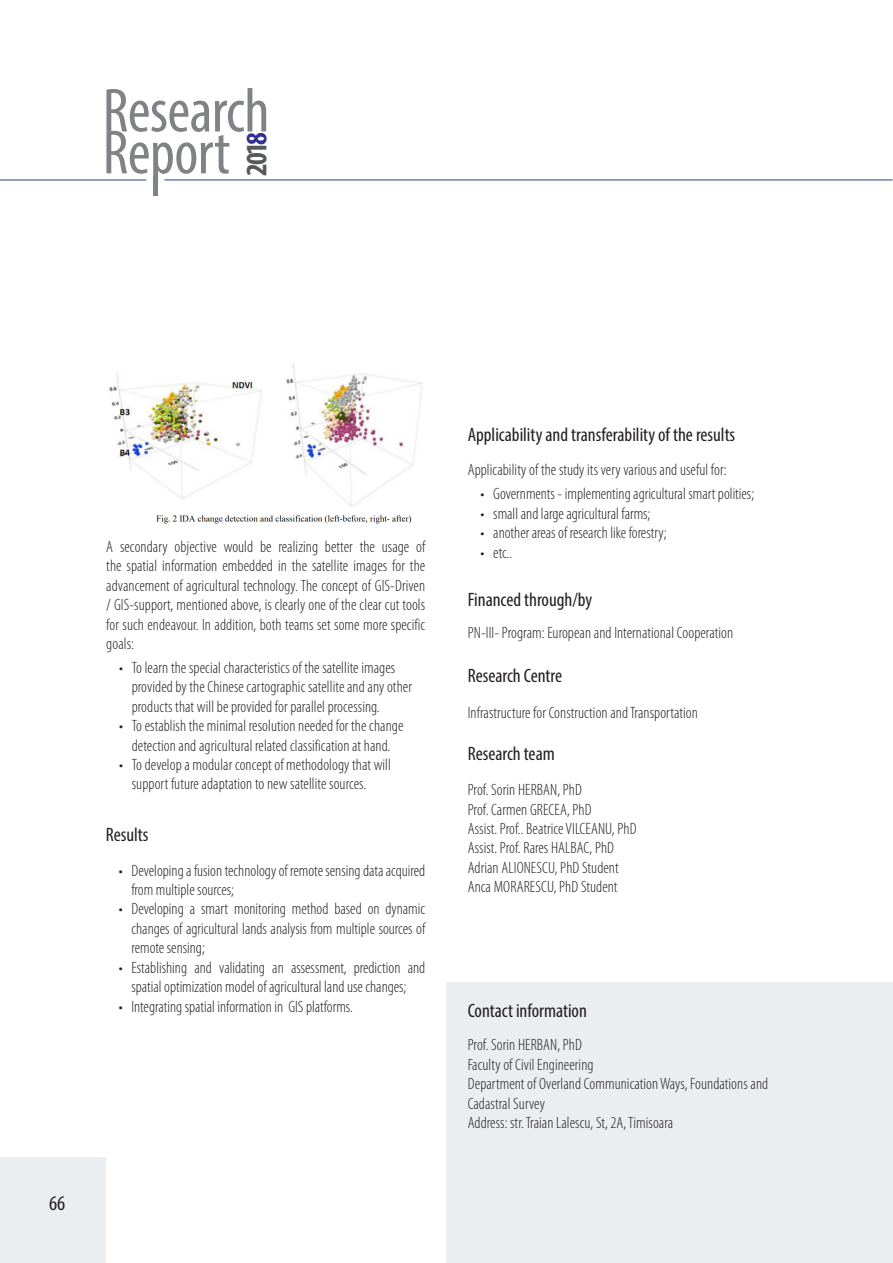
<style>
.page{position:relative;width:893px;height:1263px;background:#fff}
.page>*{position:absolute;margin:0;border:0;box-sizing:border-box;transform-origin:0 0}
.t1{font:condensed 62.7px "Myriad Pro";letter-spacing:-.01em;color:#808285}
.t2{font:700 condensed 29.85px "Myriad Pro";color:#57585a}
.t3{font:condensed 20.85px "Myriad Pro";color:#231f20}
.t4{font:condensed 19.5px "Myriad Pro";color:#231f20}
.Paragraph_Style_2{font:300 condensed 16.5px/19.5px "Myriad Pro";letter-spacing:.005em;color:#231f20}
.s1{color:#2e3092}
</style>
<div class="page">
<div style="left:0;top:1157px;width:106px;height:106px;background:#ebeef1"></div>
<div style="left:153px;top:178px;width:5px;height:18px;background:#808285"></div>
<hr style="left:0;top:180px;width:146px;height:1px;background:#253f8e">
<hr style="left:164px;top:180px;width:728px;height:1px;background:#253f8e">
<div style="left:446px;top:982px;width:447px;height:281px;background:#ebeef1"></div>
<img style="left:109px;top:363px;width:314px;height:161px">
<h1 class="t1" style="left:103px;top:73px;width:168px">Research</h1>
<h1 class="t1" style="left:103px;top:115px;width:129px">Report</h1>
<h2 class="t2" style="left:238px;top:176px;width:45px;rotate:-90deg">201<span class="s1">8</span></h2>
<p class="Paragraph_Style_2" style="left:106px;top:537px;width:320px;text-align:justify">A secondary objective would be realizing better the usage of the spatial information embedded in the satellite images for the advancement of agricultural technology. The concept of GIS-Driven / GIS-support, mentioned above, is clearly one of the clear cut tools for such endeavour. In addition, both teams set some more specific goals:</p>
<p class="Paragraph_Style_2" style="left:132px;top:658px;width:282px;text-indent:-13px">• To learn the special characteristics of the satellite images provided by the Chinese cartographic satellite and any other products that will be provided for parallel processing.</p>
<p class="Paragraph_Style_2" style="left:119px;top:716px;width:286px;text-align:center">• To establish the minimal resolution needed for the change detection and agricultural related classification at hand.</p>
<p class="Paragraph_Style_2" style="left:132px;top:755px;width:261px;text-indent:-13px">• To develop a modular concept of methodology that will support future adaptation to new satellite sources.</p>
<p class="t4" style="left:106px;top:823px;width:44px">Results</p>
<p class="Paragraph_Style_2" style="left:131px;top:861px;width:295px;text-indent:-13px">• Developing a fusion technology of remote sensing data acquired from multiple sources;</p>
<p class="Paragraph_Style_2" style="left:131px;top:900px;width:295px;text-align:justify;text-indent:-13px">• Developing a smart monitoring method based on dynamic changes of agricultural lands analysis from multiple sources of remote sensing;</p>
<p class="Paragraph_Style_2" style="left:119px;top:958px;width:308px;text-align:center">• Establishing and validating an assessment, prediction and spatial optimization model of agricultural land use changes;</p>
<p class="Paragraph_Style_2" style="left:119px;top:997px;width:236px">• Integrating spatial information in GIS platforms.</p>
<p class="t3" style="left:49px;top:1190px;width:18px">66</p>
<p class="t4" style="left:468px;top:423px;width:269px">Applicability and transferability of the results</p>
<p class="Paragraph_Style_2" style="left:468px;top:461px;width:260px">Applicability of the study its very various and useful for:</p>
<p class="Paragraph_Style_2" style="left:480px;top:485px;width:275px">• Governments - implementing agricultural smart polities;</p>
<p class="Paragraph_Style_2" style="left:480px;top:504px;width:171px">• small and large agricultural farms;</p>
<p class="Paragraph_Style_2" style="left:480px;top:523px;width:188px">• another areas of research like forestry;</p>
<p class="Paragraph_Style_2" style="left:480px;top:543px;width:33px">• etc..</p>
<p class="t4" style="left:468px;top:587px;width:126px">Financed through/by</p>
<p class="Paragraph_Style_2" style="left:468px;top:623px;width:267px">PN-III- Program: European and International Cooperation</p>
<p class="t4" style="left:468px;top:664px;width:96px">Research Centre</p>
<p class="Paragraph_Style_2" style="left:468px;top:703px;width:232px">Infrastructure for Construction and Transportation</p>
<p class="t4" style="left:468px;top:742px;width:89px">Research team</p>
<p class="Paragraph_Style_2" style="left:468px;top:780px;width:116px">Prof. Sorin HERBAN, PhD</p>
<p class="Paragraph_Style_2" style="left:468px;top:800px;width:125px">Prof. Carmen GRECEA, PhD</p>
<p class="Paragraph_Style_2" style="left:468px;top:819px;width:170px">Assist. Prof.. Beatrice VILCEANU, PhD</p>
<p class="Paragraph_Style_2" style="left:468px;top:839px;width:148px">Assist. Prof. Rares HALBAC, PhD</p>
<p class="Paragraph_Style_2" style="left:468px;top:858px;width:152px">Adrian ALIONESCU, PhD Student</p>
<p class="Paragraph_Style_2" style="left:468px;top:877px;width:151px">Anca MORARESCU, PhD Student</p>
<p class="t4" style="left:468px;top:999px;width:121px">Contact information</p>
<p class="Paragraph_Style_2" style="left:468px;top:1035px;width:116px">Prof. Sorin HERBAN, PhD</p>
<p class="Paragraph_Style_2" style="left:468px;top:1055px;width:127px">Faculty of Civil Engineering</p>
<p class="Paragraph_Style_2" style="left:468px;top:1074px;width:302px">Department of Overland Communication Ways, Foundations and<br>Cadastral Survey</p>
<p class="Paragraph_Style_2" style="left:468px;top:1113px;width:207px">Address: str. Traian Lalescu, St, 2A, Timisoara</p>
</div>
